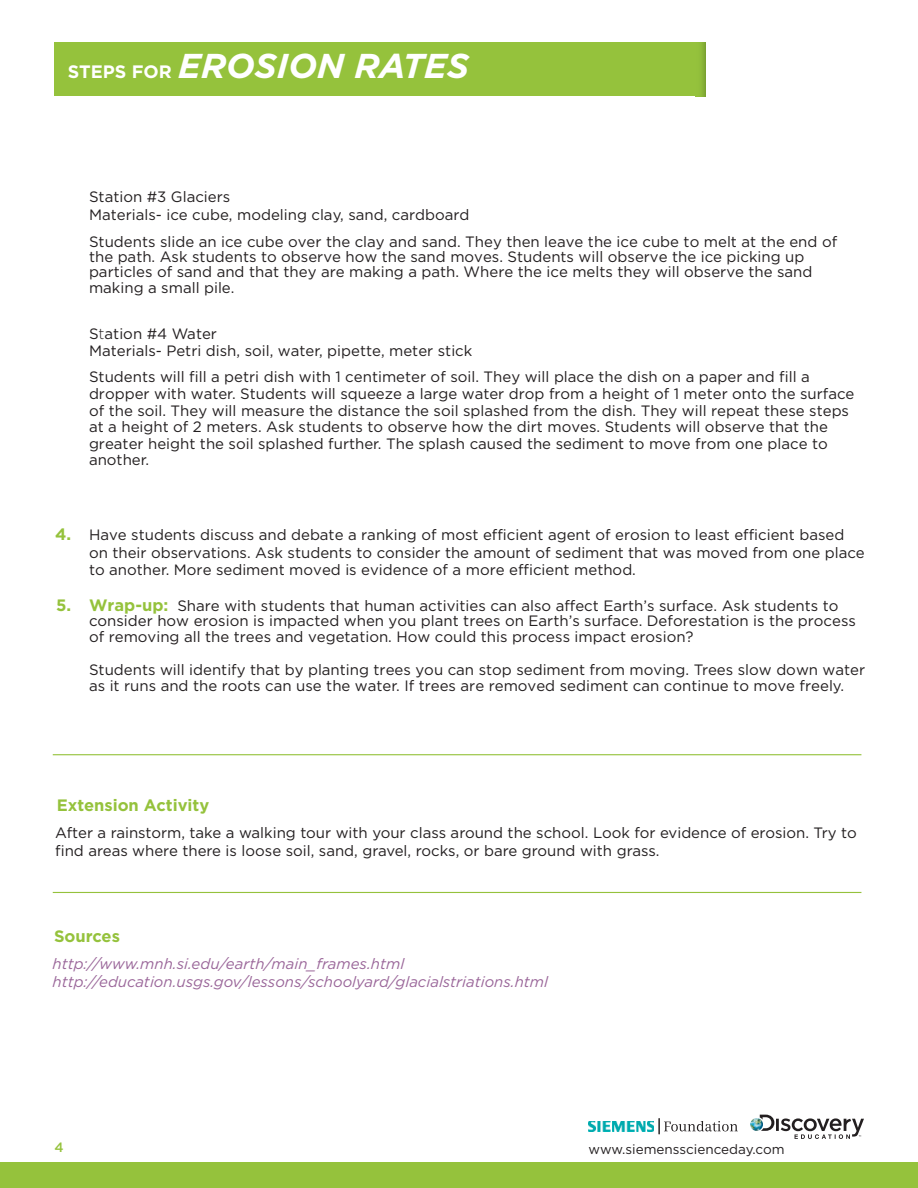
<style>
.page{position:relative;width:918px;height:1188px;background:#fff}
.page>*{position:absolute;margin:0;border:0;box-sizing:border-box;transform-origin:0 0}
.t1{font:italic 700 34.5px "Gotham";color:#fff}
.t2{font:700 16.5px "Gotham";color:#95c23c}
.t3{font:15px/16.5px "Gotham";color:#231f20}
.t4{font:italic 15px/18px "Gotham";color:#9a6699}
.t5{font:13.5px "Gotham";color:#231f20}
.t6{font:500 13.5px "Gotham";color:#95c23c}
.s1{font-style:normal;font-size:18px}
.s2{font-weight:300}
.s3{font-weight:700;font-size:16.5px;color:#95c23c}
</style>
<div class="page">
<div style="left:54px;top:42px;width:651px;height:54px;background:#95c23c"></div>
<div style="left:0;top:1163px;width:918px;height:25px;background:#95c23c"></div>
<img style="left:589px;top:1121px;width:65px;height:10px">
<svg style="left:659px;top:1118px;width:79px;height:16px"></svg>
<svg style="left:750px;top:1115px;width:114px;height:24px"></svg>
<hr style="left:53px;top:754px;width:808px;height:1px;background:#95c23c">
<hr style="left:53px;top:892px;width:808px;height:1px;background:#95c23c">
<h1 class="t1" style="left:68px;top:46px;width:403px"><span class="s1">STEPS FOR</span> EROSION RATES</h1>
<p class="t3" style="left:89px;top:188px;width:382px;line-height:18px">Station #3 Glaciers<br>Materials- ice cube, modeling clay, sand, cardboard</p>
<p class="t3" style="left:89px;top:233px;width:750px;line-height:15.3px">Students slide an ice cube over the clay and sand. They then leave the ice cube to melt at the end of the path. Ask students to observe how the sand moves. Students will observe the ice picking up particles of sand and that they are making a path. Where the ice melts they will observe the sand making a small pile.</p>
<p class="t3" style="left:89px;top:325px;width:385px;line-height:17.1px">S<span class="s2">t</span>ation #4 Water<br>Materials- Petri dish, soil, water, pipette, meter stick</p>
<p class="t3" style="left:89px;top:369px;width:767px">Students will fill a petri dish with 1 centimeter of soil. They will place the dish on a paper and fill a dropper with water. Students will squeeze a large water drop from a height of 1 meter onto the surface of the soil. They will measure the distance the soil splashed from the dish. They will repeat these steps at a height of 2 meters. Ask students to observe how the dirt moves. Students will observe that the greater height the soil splashed further. The splash caused the sediment to move from one place to another.</p>
<p class="t3" style="left:89px;top:526px;width:777px;line-height:17.2px;text-indent:-34px"><span class="s3">4.</span> Have students discuss and debate a ranking of most efficient agent of erosion to least efficient based on their observations. Ask students to consider the amount of sediment that was moved from one place to another. More sediment moved is evidence of a more efficient method.</p>
<p class="t3" style="left:89px;top:597px;width:768px;line-height:15.5px;text-indent:-33px"><span class="s3">5. Wrap-up:</span> Share with students that human activities can also affect Earth’s surface. Ask students to consider how erosion is impacted when you plant trees on Earth’s surface. Deforestation is the process of removing all the trees and vegetation. How could this process impact erosion?</p>
<p class="t3" style="left:89px;top:661px;width:778px;line-height:16px">Students will identify that by planting trees you can stop sediment from moving. Trees slow down water as it runs and the roots can use the water. If trees are removed sediment can continue to move freely.</p>
<p class="t2" style="left:57px;top:795px;width:154px">Extension Activity</p>
<p class="t3" style="left:55px;top:823px;width:803px;line-height:18px">After a rainstorm, take a walking tour with your class around the school. Look for evidence of erosion. Try to find areas where there is loose soil, sand, gravel, rocks, or bare ground with grass.</p>
<p class="t2" style="left:54px;top:927px;width:67px">Sources</p>
<p class="t4" style="left:53px;top:955px;width:497px">http://www.mnh.si.edu/earth/main_frames.html http://education.usgs.gov/lessons/schoolyard/glacialstriations.html</p>
<p class="t6" style="left:54px;top:1139px;width:11px">4</p>
<p class="t5" style="left:589px;top:1142px;width:197px">www.siemensscienceday.com</p>
</div>
